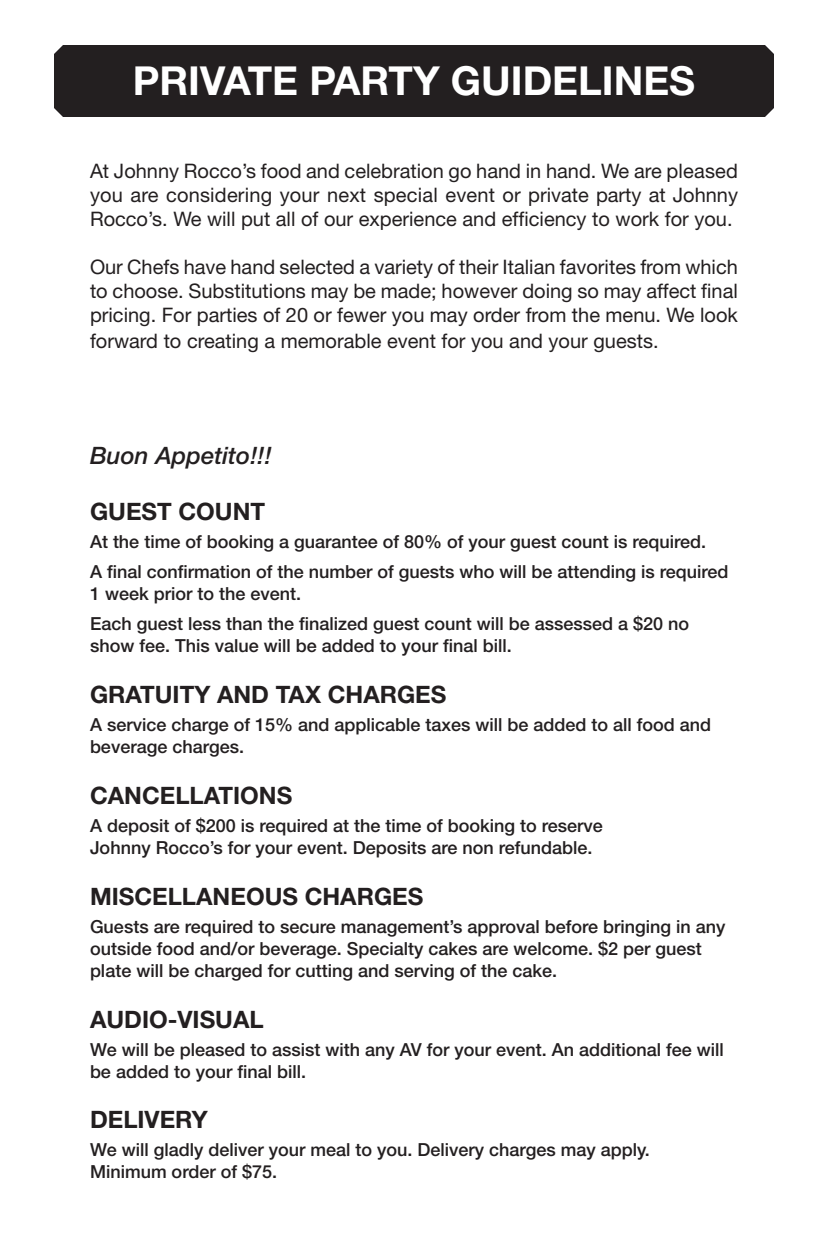
<style>
.page{position:relative;width:828px;height:1260px;background:#fff}
.page>*{position:absolute;margin:0;border:0;box-sizing:border-box;transform-origin:0 0}
.t1{font:700 40px "Helvetica Neue";color:#fff}
.t2{font:700 24px "Helvetica Neue";color:#231f20}
.t3{font:italic 500 24px "Helvetica Neue";color:#231f20}
.t4{font:20px/24px "Helvetica Neue";color:#231f20;text-align:justify}
.t5{font:500 18px/22px "Helvetica Neue";color:#231f20}
</style>
<div class="page">
<div style="left:54px;top:45px;width:720px;height:72px;background:#231f20"></div>
<p class="t1" style="left:133px;top:56px;width:564px">PRIVATE PARTY GUIDELINES</p>
<p class="t4" style="left:90px;top:158px;width:650px">At Johnny Rocco’s food and celebration go hand in hand. We are pleased you are considering your next special event or private party at Johnny Rocco’s. We will put all of our experience and efficiency to work for you.</p>
<p class="t4" style="left:90px;top:254px;width:649px">Our Chefs have hand selected a variety of their Italian favorites from which to choose. Substitutions may be made; however doing so may affect final pricing. For parties of 20 or fewer you may order from the menu. We look</p>
<p class="t4" style="left:90px;top:328px;width:570px">forward to creating a memorable event for you and your guests.</p>
<p class="t3" style="left:90px;top:442px;width:183px">Buon Appetito!!!</p>
<p class="t2" style="left:90px;top:497px;width:177px">GUEST COUNT</p>
<p class="t5" style="left:90px;top:531px;width:618px">At the time of booking a guarantee of 80% of your guest count is required.</p>
<p class="t5" style="left:90px;top:561px;width:640px">A final confirmation of the number of guests who will be attending is required<br>1 week prior to the event.</p>
<p class="t5" style="left:90px;top:613px;width:601px">Each guest less than the finalized guest count will be assessed a $20 no show fee. This value will be added to your final bill.</p>
<p class="t2" style="left:90px;top:680px;width:358px">GRATUITY AND TAX CHARGES</p>
<p class="t5" style="left:90px;top:714px;width:623px">A service charge of 15% and applicable taxes will be added to all food and beverage charges.</p>
<p class="t2" style="left:90px;top:781px;width:204px">CANCELLATIONS</p>
<p class="t5" style="left:90px;top:814px;width:514px">A deposit of $200 is required at the time of booking to reserve</p>
<p class="t5" style="left:90px;top:836px;width:504px">Johnny Rocco’s for your event. Deposits are non refundable.</p>
<p class="t2" style="left:90px;top:881px;width:335px">MISCELLANEOUS CHARGES</p>
<p class="t5" style="left:90px;top:915px;width:637px">Guests are required to secure management’s approval before bringing in any outside food and/or beverage. Specialty cakes are welcome. $2 per guest plate will be charged for cutting and serving of the cake.</p>
<p class="t2" style="left:90px;top:1004px;width:175px">AUDIO-VISUAL</p>
<p class="t5" style="left:90px;top:1038px;width:635px">We will be pleased to assist with any AV for your event. An additional fee will be added to your final bill.</p>
<p class="t2" style="left:90px;top:1105px;width:119px">DELIVERY</p>
<p class="t5" style="left:90px;top:1139px;width:561px">We will gladly deliver your meal to you. Delivery charges may apply.</p>
<p class="t5" style="left:90px;top:1161px;width:189px">Minimum order of $75.</p>
</div>
